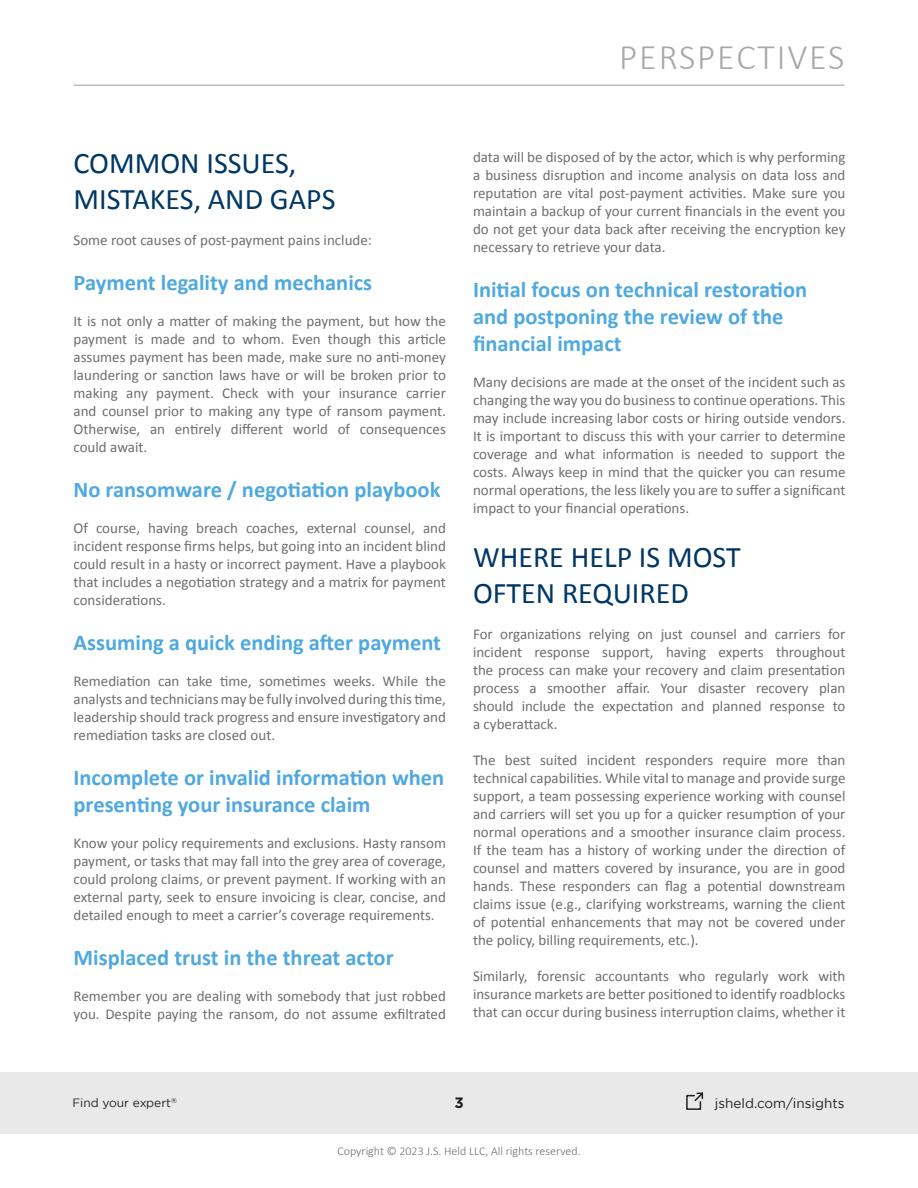
<style>
.page{position:relative;width:918px;height:1188px;background:#fff}
.page>*{position:absolute;margin:0;border:0;box-sizing:border-box;transform-origin:0 0}
.t1{font:300 36px "Calibri";letter-spacing:.05em;color:#a6a8aa}
.Main_Titles{font:30px/36px "Calibri";color:#003764}
.Subtitles{font:700 22.5px/27px "Calibri";color:#4fa9df}
.Text_Styles{font:15px/18px "Calibri";color:#6d6e70;text-align:justify}
.t2{font:700 15px "Gotham";color:#231f20}
.t3{font:13.5px "Gotham";color:#231f20}
.t4{font:300 12px "Calibri";color:#6d6e70}
.t5{font:12px "Gotham";color:#241f21}
.t6{font:7.05px "Gotham";color:#241f21}
</style>
<div class="page">
<div style="left:0;top:1072px;width:918px;height:62px;background:#e9e9e9"></div>
<hr style="left:74px;top:85px;width:770px;height:1px;background:#a6a8ab">
<svg style="left:686px;top:1092px;width:18px;height:18px"></svg>
<h1 class="t1" style="left:619px;top:35px;width:227px">PERSPECTIVES</h1>
<p class="Main_Titles" style="left:74px;top:144px;width:263px">COMMON ISSUES,<br>MISTAKES, AND GAPS</p>
<p class="Text_Styles" style="left:74px;top:230px;width:300px">Some root causes of post-payment pains include:</p>
<p class="Subtitles" style="left:74px;top:269px;width:300px">Payment legality and mechanics</p>
<p class="Text_Styles" style="left:74px;top:311px;width:374px">It is not only a matter of making the payment, but how the payment is made and to whom. Even though this article assumes payment has been made, make sure no anti-money laundering or sanction laws have or will be broken prior to making any payment. Check with your insurance carrier and counsel prior to making any type of ransom payment.<br>Otherwise, an entirely different world of consequences could await.</p>
<p class="Subtitles" style="left:74px;top:476px;width:368px">No ransomware / negotiation playbook</p>
<p class="Text_Styles" style="left:74px;top:518px;width:374px">Of course, having breach coaches, external counsel, and incident response firms helps, but going into an incident blind could result in a hasty or incorrect payment. Have a playbook that includes a negotiation strategy and a matrix for payment considerations.</p>
<p class="Subtitles" style="left:74px;top:629px;width:369px">Assuming a quick ending after payment</p>
<p class="Text_Styles" style="left:74px;top:671px;width:374px">Remediation can take time, sometimes weeks. While the analysts and technicians may be fully involved during this time, leadership should track progress and ensure investigatory and remediation tasks are closed out.</p>
<p class="Subtitles" style="left:74px;top:764px;width:372px">Incomplete or invalid information when presenting your insurance claim</p>
<p class="Text_Styles" style="left:74px;top:833px;width:374px">Know your policy requirements and exclusions. Hasty ransom payment, or tasks that may fall into the grey area of coverage, could prolong claims, or prevent payment. If working with an external party, seek to ensure invoicing is clear, concise, and detailed enough to meet a carrier’s coverage requirements.</p>
<p class="Subtitles" style="left:74px;top:944px;width:322px">Misplaced trust in the threat actor</p>
<p class="Text_Styles" style="left:74px;top:986px;width:374px">Remember you are dealing with somebody that just robbed you. Despite paying the ransom, do not assume exfiltrated</p>
<p class="Text_Styles" style="left:473px;top:147px;width:374px">data will be disposed of by the actor, which is why performing a business disruption and income analysis on data loss and reputation are vital post-payment activities. Make sure you maintain a backup of your current financials in the event you do not get your data back after receiving the encryption key necessary to retrieve your data.</p>
<p class="Subtitles" style="left:473px;top:276px;width:336px">Initial focus on technical restoration and postponing the review of the financial impact</p>
<p class="Text_Styles" style="left:473px;top:372px;width:374px">Many decisions are made at the onset of the incident such as changing the way you do business to continue operations. This may include increasing labor costs or hiring outside vendors.<br>It is important to discuss this with your carrier to determine coverage and what information is needed to support the costs. Always keep in mind that the quicker you can resume normal operations, the less likely you are to suffer a significant impact to your financial operations.</p>
<p class="Main_Titles" style="left:473px;top:538px;width:269px">WHERE HELP IS MOST<br>OFTEN REQUIRED</p>
<p class="Text_Styles" style="left:473px;top:624px;width:374px">For organizations relying on just counsel and carriers for incident response support, having experts throughout the process can make your recovery and claim presentation process a smoother affair. Your disaster recovery plan should include the expectation and planned response to a cyberattack.</p>
<p class="Text_Styles" style="left:473px;top:750px;width:374px">The best suited incident responders require more than technical capabilities. While vital to manage and provide surge support, a team possessing experience working with counsel and carriers will set you up for a quicker resumption of your normal operations and a smoother insurance claim process.<br>If the team has a history of working under the direction of counsel and matters covered by insurance, you are in good hands. These responders can flag a potential downstream claims issue (e.g., clarifying workstreams, warning the client of potential enhancements that may not be covered under the policy, billing requirements, etc.).</p>
<p class="Text_Styles" style="left:473px;top:966px;width:374px">Similarly, forensic accountants who regularly work with insurance markets are better positioned to identify roadblocks that can occur during business interruption claims, whether it</p>
<p class="t5" style="left:72px;top:1096px;width:100px">Find your expert</p>
<p class="t2" style="left:454px;top:1093px;width:11px">3</p>
<p class="t3" style="left:715px;top:1095px;width:131px">jsheld.com/insights</p>
<p class="t6" style="left:171px;top:1096px;width:7px">®</p>
<p class="t4" style="left:337px;top:1144px;width:245px">Copyright © 2023 J.S. Held LLC, All rights reserved.</p>
</div>
